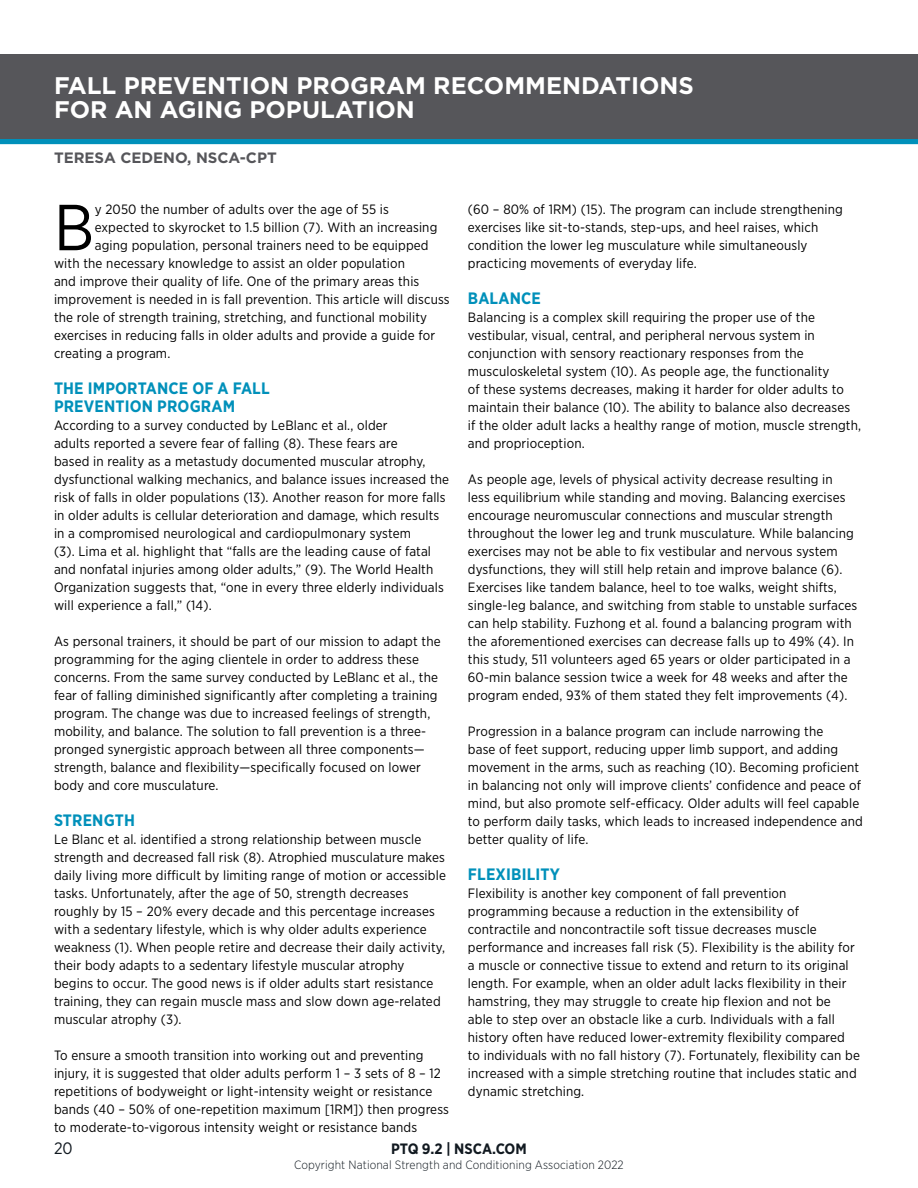
<style>
.page{position:relative;width:918px;height:1188px;background:#fff}
.page>*{position:absolute;margin:0;border:0;box-sizing:border-box;transform-origin:0 0}
.t1{font:64.95px "Gotham Narrow";color:#000}
.t2{font:700 24px/24px "Gotham";color:#fff}
.t3{font:700 16.5px/18px "Gotham Narrow";letter-spacing:.01em;color:#0090ba}
.t4{font:16.5px "Gotham Narrow";color:#111920}
.t5{font:700 15px "Gotham";color:#56565a}
.t6{font:700 15px "Gotham Narrow";color:#111920}
.t7{font:13.5px/18px "Gotham Narrow";letter-spacing:.01em;color:#000}
.t8{font:300 12px "Gotham Narrow";letter-spacing:.01em;color:#111920}
</style>
<div class="page">
<div style="left:0;top:138px;width:918px;height:6px;background:#0090ba"></div>
<div style="left:0;top:54px;width:918px;height:84px;background:#56565a"></div>
<h2 class="t2" style="left:54px;top:73px;width:641px">FALL PREVENTION PROGRAM RECOMMENDATIONS<br>FOR AN AGING POPULATION</h2>
<p class="t5" style="left:54px;top:148px;width:224px">TERESA CEDENO, NSCA-CPT</p>
<h1 class="t1" style="left:54px;top:187px;width:42px">B</h1>
<p class="t7" style="left:95px;top:200px;width:296px">y 2050 the number of adults over the age of 55 is</p>
<p class="t7" style="left:95px;top:218px;width:344px">expected to skyrocket to 1.5 billion (7). With an increasing</p>
<p class="t7" style="left:95px;top:236px;width:335px">aging population, personal trainers need to be equipped</p>
<p class="t7" style="left:54px;top:254px;width:352px">with the necessary knowledge to assist an older population</p>
<p class="t7" style="left:54px;top:272px;width:367px">and improve their quality of life. One of the primary areas this</p>
<p class="t7" style="left:54px;top:290px;width:397px">improvement is needed in is fall prevention. This article will discuss</p>
<p class="t7" style="left:54px;top:308px;width:375px">the role of strength training, stretching, and functional mobility</p>
<p class="t7" style="left:54px;top:326px;width:383px">exercises in reducing falls in older adults and provide a guide for</p>
<p class="t7" style="left:54px;top:344px;width:118px">creating a program.</p>
<p class="t3" style="left:54px;top:379px;width:217px">THE IMPORTANCE OF A FALL<br>PREVENTION PROGRAM</p>
<p class="t7" style="left:54px;top:416px;width:397px">According to a survey conducted by LeBlanc et al., older<br>adults reported a severe fear of falling (8). These fears are<br>based in reality as a metastudy documented muscular atrophy, dysfunctional walking mechanics, and balance issues increased the risk of falls in older populations (13). Another reason for more falls in older adults is cellular deterioration and damage, which results in a compromised neurological and cardiopulmonary system<br>(3). Lima et al. highlight that “falls are the leading cause of fatal and nonfatal injuries among older adults,” (9). The World Health Organization suggests that, “one in every three elderly individuals will experience a fall,” (14).</p>
<p class="t7" style="left:54px;top:632px;width:388px">As personal trainers, it should be part of our mission to adapt the programming for the aging clientele in order to address these concerns. From the same survey conducted by LeBlanc et al., the fear of falling diminished significantly after completing a training program. The change was due to increased feelings of strength, mobility, and balance. The solution to fall prevention is a three&shy;pronged synergistic approach between all three components— strength, balance and flexibility—specifically focused on lower body and core musculature.</p>
<p class="t3" style="left:54px;top:811px;width:83px">STRENGTH</p>
<p class="t7" style="left:54px;top:830px;width:393px">Le Blanc et al. identified a strong relationship between muscle strength and decreased fall risk (8). Atrophied musculature makes daily living more difficult by limiting range of motion or accessible tasks. Unfortunately, after the age of 50, strength decreases roughly by 15 – 20% every decade and this percentage increases with a sedentary lifestyle, which is why older adults experience weakness (1). When people retire and decrease their daily activity, their body adapts to a sedentary lifestyle muscular atrophy begins to occur. The good news is if older adults start resistance training, they can regain muscle mass and slow down age-related muscular atrophy (3).</p>
<p class="t7" style="left:54px;top:1046px;width:396px">To ensure a smooth transition into working out and preventing injury, it is suggested that older adults perform 1 – 3 sets of 8 – 12 repetitions of bodyweight or light-intensity weight or resistance bands (40 – 50% of one-repetition maximum [1RM]) then progress to moderate-to-vigorous intensity weight or resistance bands</p>
<p class="t7" style="left:468px;top:200px;width:377px">(60 – 80% of 1RM) (15). The program can include strengthening exercises like sit-to-stands, step-ups, and heel raises, which condition the lower leg musculature while simultaneously practicing movements of everyday life.</p>
<p class="t3" style="left:468px;top:289px;width:75px">BALANCE</p>
<p class="t7" style="left:468px;top:308px;width:395px">Balancing is a complex skill requiring the proper use of the vestibular, visual, central, and peripheral nervous system in conjunction with sensory reactionary responses from the musculoskeletal system (10). As people age, the functionality<br>of these systems decreases, making it harder for older adults to maintain their balance (10). The ability to balance also decreases if the older adult lacks a healthy range of motion, muscle strength, and proprioception.</p>
<p class="t7" style="left:468px;top:470px;width:391px">As people age, levels of physical activity decrease resulting in less equilibrium while standing and moving. Balancing exercises encourage neuromuscular connections and muscular strength throughout the lower leg and trunk musculature. While balancing exercises may not be able to fix vestibular and nervous system dysfunctions, they will still help retain and improve balance (6).<br>Exercises like tandem balance, heel to toe walks, weight shifts, single-leg balance, and switching from stable to unstable surfaces can help stability. Fuzhong et al. found a balancing program with the aforementioned exercises can decrease falls up to 49% (4). In this study, 511 volunteers aged 65 years or older participated in a 60-min balance session twice a week for 48 weeks and after the program ended, 93% of them stated they felt improvements (4).</p>
<p class="t7" style="left:468px;top:722px;width:397px">Progression in a balance program can include narrowing the<br>base of feet support, reducing upper limb support, and adding movement in the arms, such as reaching (10). Becoming proficient in balancing not only will improve clients’ confidence and peace of mind, but also promote self-efficacy. Older adults will feel capable to perform daily tasks, which leads to increased independence and better quality of life.</p>
<p class="t3" style="left:468px;top:865px;width:94px">FLEXIBILITY</p>
<p class="t7" style="left:468px;top:884px;width:394px">Flexibility is another key component of fall prevention programming because a reduction in the extensibility of contractile and noncontractile soft tissue decreases muscle performance and increases fall risk (5). Flexibility is the ability for a muscle or connective tissue to extend and return to its original length. For example, when an older adult lacks flexibility in their hamstring, they may struggle to create hip flexion and not be<br>able to step over an obstacle like a curb. Individuals with a fall history often have reduced lower-extremity flexibility compared to individuals with no fall history (7). Fortunately, flexibility can be increased with a simple stretching routine that includes static and dynamic stretching.</p>
<p class="t4" style="left:54px;top:1138px;width:20px">20</p>
<p class="t6" style="left:391px;top:1139px;width:137px">PTQ 9.2 | NSCA.COM</p>
<p class="t8" style="left:294px;top:1157px;width:331px">Copyright National Strength and Conditioning Association 2022</p>
</div>
